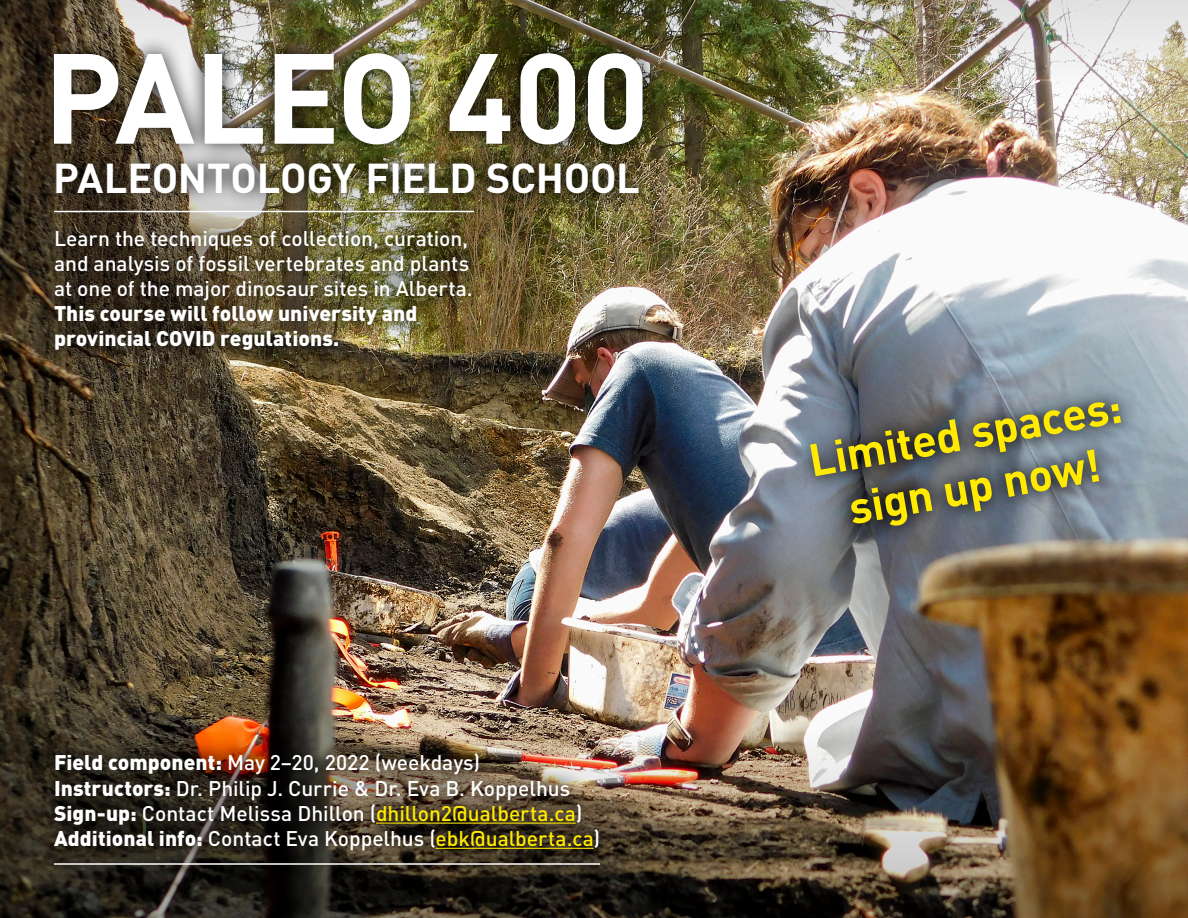
<style>
.page{position:relative;width:1188px;height:918px;background:#fff}
.page>*{position:absolute;margin:0;border:0;box-sizing:border-box;transform-origin:0 0}
.t1{font:700 126px "DIN Pro";letter-spacing:-.015em;color:#fff}
.t2{font:700 45px/54px "DIN Pro";color:#ffea00;text-align:center}
.t3{font:700 41.25px "DIN Pro";letter-spacing:-.005em;color:#fff}
.t4{font:500 21px/25.2px "DIN Pro";letter-spacing:-.005em;color:#fff}
.s1{font-weight:900}
.s2{color:#ffea00}
</style>
<div class="page">
<img style="left:0;top:90px;width:1188px;height:639px">
<svg style="left:0;top:729px;width:1188px;height:189px;background:#372918"></svg>
<img style="left:0;top:0;width:1188px;height:90px">
<div style="left:35px;top:34px;width:1104px;height:851px;background:#000;opacity:.75"></div>
<hr style="left:54px;top:863px;width:546px;height:2px;background:#fff">
<hr style="left:376px;top:823px;width:200px;height:1px;background:#ffea00">
<hr style="left:436px;top:848px;width:158px;height:1px;background:#ffea00">
<hr style="left:54px;top:211px;width:420px;height:1px;background:#fff">
<p class="t1" style="left:44px;top:15px;width:607px">PALEO 400</p>
<p class="t3" style="left:53px;top:151px;width:588px">PALEONTOLOGY FIELD SCHOOL</p>
<p class="t4" style="left:54px;top:225px;width:420px">Learn the techniques of collection, curation, and analysis of fossil vertebrates and plants at one of the major dinosaur sites in Alberta.<br><span class="s1">This course will follow university and provincial COVID regulations.</span></p>
<p class="t4" style="left:54px;top:750px;width:428px"><span class="s1">Field component:</span> May 2–20, 2022 (weekdays)</p>
<p class="t4" style="left:54px;top:775px;width:518px"><span class="s1">Instructors:</span> Dr. Philip J. Currie &amp; Dr. Eva B. Koppelhus</p>
<p class="t4" style="left:54px;top:800px;width:530px"><span class="s1">Sign-up:</span> Contact Melissa Dhillon (<span class="s2">dhillon2@ualberta.ca</span>)</p>
<p class="t4" style="left:54px;top:825px;width:548px"><span class="s1">Additional info:</span> Contact Eva Koppelhus (<span class="s2">ebk@ualberta.ca</span>)</p>
<p class="t2" style="left:804px;top:433px;width:318px;rotate:-10deg">Limited spaces: sign up now!</p>
</div>
